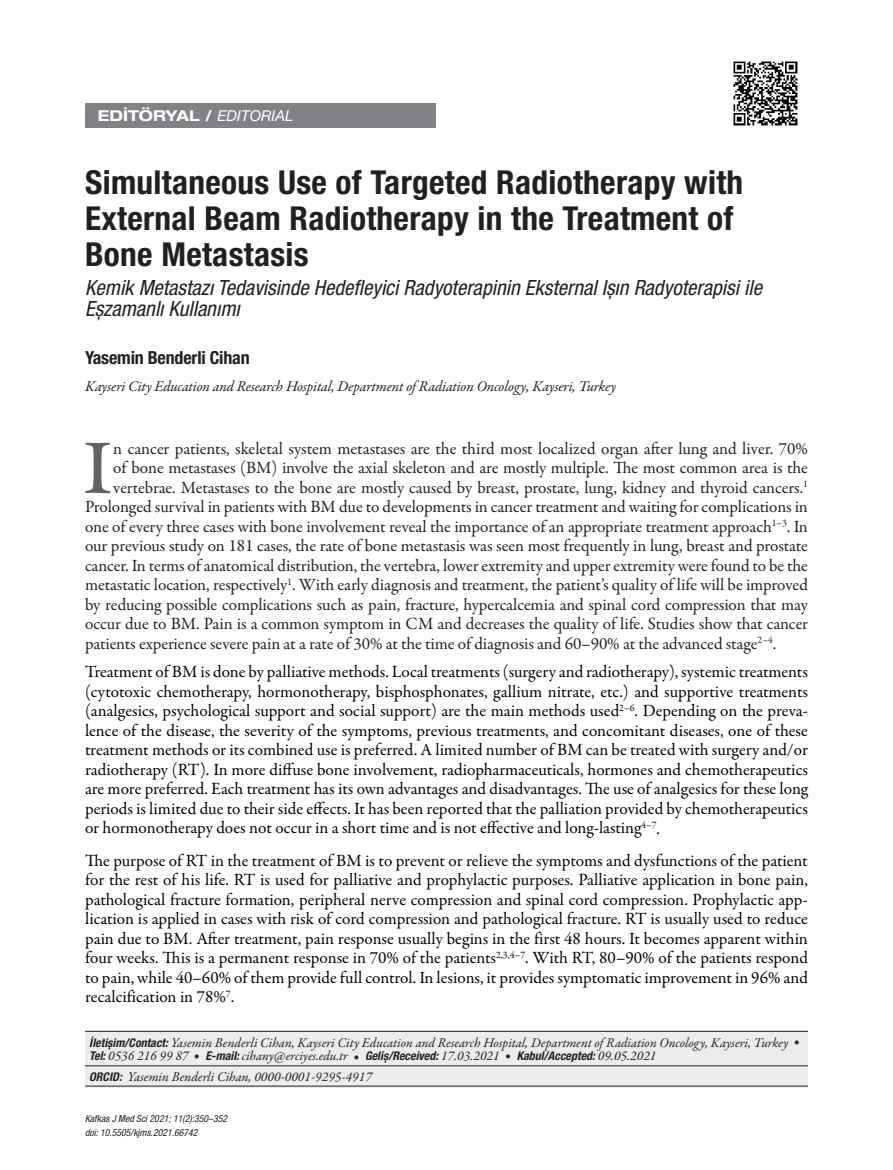
<style>
.page{position:relative;width:893px;height:1170px;background:#fff}
.page>*{position:absolute;margin:0;border:0;box-sizing:border-box;transform-origin:0 0}
.t1{font:77.4px "Garamond Premr Pro";color:#636366;scale:1.2 1}
.t2{font:700 condensed 33px/36px "Helvetica Neue LT Pro";letter-spacing:.01em;color:#231f20}
.t3{font:italic condensed 21px/21px "Helvetica Neue LT Pro";color:#231f20}
.t4{font:700 condensed 18px "Helvetica Neue LT Pro";letter-spacing:-.01em;color:#231f20}
.t5{font:17.25px/19.5px "Garamond Premr Pro";letter-spacing:-.005em;color:#000;text-align:justify}
.t6{font:17.25px "Garamond Premr Pro";letter-spacing:-.01em;color:#231f20}
.t7{font:italic 15px "Garamond Premr Pro";letter-spacing:-.01em;color:#231f20}
.t8{font:700 expanded 15px "Helvetica Neue LT Pro";color:#fff}
.t9{font:italic 13.5px/13.5px "Garamond Premr Pro";color:#231f20}
.t10{font:italic condensed 9.75px/13.5px "Helvetica Neue LT Pro";color:#231f20}
.s1{font-weight:400;font-style:italic;font-stretch:normal}
.s2{font-family:"Helvetica Neue LT Pro";font-weight:700;font-stretch:condensed;font-size:12px}
</style>
<div class="page">
<div style="left:85px;top:103px;width:351px;height:25px;background:#808285"></div>
<div style="left:85px;top:1030px;width:723px;height:57px;background:#ececee"></div>
<hr style="left:85px;top:1030px;width:723px;height:1px;background:#231f20">
<hr style="left:85px;top:1065px;width:723px;height:1px;background:#231f20">
<hr style="left:85px;top:1085px;width:723px;height:1px;background:#231f20">
<img style="left:733px;top:61px;width:64px;height:64px">
<p class="t8" style="left:98px;top:106px;width:197px">EDİTÖRYAL / <span class="s1">EDITORIAL</span></p>
<h2 class="t2" style="left:85px;top:163px;width:660px">Simultaneous Use of Targeted Radiotherapy with<br>External Beam Radiotherapy in the Treatment of<br>Bone Metastasis</h2>
<p class="t3" style="left:85px;top:278px;width:678px">Kemik Metastazı Tedavisinde Hedefleyici Radyoterapinin Eksternal Işın Radyoterapisi ile<br>Eşzamanlı Kullanımı</p>
<p class="t4" style="left:85px;top:347px;width:166px">Yasemin Benderli Cihan</p>
<p class="t7" style="left:85px;top:376px;width:533px">Kayseri City Education and Research Hospital, Department of Radiation Oncology, Kayseri, Turkey</p>
<h1 class="t1" style="left:82px;top:421px;width:28px">I</h1>
<p class="t6" style="left:113px;top:438px;width:696px">n cancer patients, skeletal system metastases are the third most localized organ after lung and liver. 70%</p>
<p class="t6" style="left:113px;top:457px;width:696px">of bone metastases (BM) involve the axial skeleton and are mostly multiple. The most common area is the</p>
<p class="t6" style="left:113px;top:477px;width:696px">vertebrae. Metastases to the bone are mostly caused by breast, prostate, lung, kidney and thyroid cancers.<sup>1</sup></p>
<p class="t6" style="left:85px;top:496px;width:724px">Prolonged survival in patients with BM due to developments in cancer treatment and waiting for complications in</p>
<p class="t6" style="left:85px;top:516px;width:724px">one of every three cases with bone involvement reveal the importance of an appropriate treatment approach<sup>1–3</sup>. In</p>
<p class="t6" style="left:85px;top:535px;width:724px">our previous study on 181 cases, the rate of bone metastasis was seen most frequently in lung, breast and prostate</p>
<p class="t6" style="left:85px;top:555px;width:724px">cancer. In terms of anatomical distribution, the vertebra, lower extremity and upper extremity were found to be the</p>
<p class="t6" style="left:85px;top:574px;width:724px">metastatic location, respectively<sup>1</sup>. With early diagnosis and treatment, the patient’s quality of life will be improved</p>
<p class="t6" style="left:85px;top:594px;width:724px">by reducing possible complications such as pain, fracture, hypercalcemia and spinal cord compression that may</p>
<p class="t6" style="left:85px;top:613px;width:724px">occur due to BM. Pain is a common symptom in CM and decreases the quality of life. Studies show that cancer</p>
<p class="t6" style="left:85px;top:633px;width:693px">patients experience severe pain at a rate of 30% at the time of diagnosis and 60–90% at the advanced stage<sup>2–4</sup>.</p>
<p class="t5" style="left:85px;top:662px;width:724px">Treatment of BM is done by palliative methods. Local treatments (surgery and radiotherapy), systemic treatments (cytotoxic chemotherapy, hormonotherapy, bisphosphonates, gallium nitrate, etc.) and supportive treatments (analgesics, psychological support and social support) are the main methods used<sup>2–6</sup>. Depending on the preva&shy;lence of the disease, the severity of the symptoms, previous treatments, and concomitant diseases, one of these treatment methods or its combined use is preferred. A limited number of BM can be treated with surgery and/or radiotherapy (RT). In more diffuse bone involvement, radiopharmaceuticals, hormones and chemotherapeutics are more preferred. Each treatment has its own advantages and disadvantages. The use of analgesics for these long periods is limited due to their side effects. It has been reported that the palliation provided by chemotherapeutics or hormonotherapy does not occur in a short time and is not effective and long-lasting<sup>4–7</sup>.</p>
<p class="t5" style="left:85px;top:850px;width:724px">The purpose of RT in the treatment of BM is to prevent or relieve the symptoms and dysfunctions of the patient for the rest of his life. RT is used for palliative and prophylactic purposes. Palliative application in bone pain, pathological fracture formation, peripheral nerve compression and spinal cord compression. Prophylactic app&shy;lication is applied in cases with risk of cord compression and pathological fracture. RT is usually used to reduce pain due to BM. After treatment, pain response usually begins in the first 48 hours. It becomes apparent within four weeks. This is a permanent response in 70% of the patients<sup>2,3,4–7</sup>. With RT, 80–90% of the patients respond to pain, while 40–60% of them provide full control. In lesions, it provides symptomatic improvement in 96% and recalcification in 78%<sup>7</sup>.</p>
<p class="t9" style="left:89px;top:1036px;width:712px"><span class="s2">İletişim/Contact:</span> Yasemin Benderli Cihan, Kayseri City Education and Research Hospital, Department of Radiation Oncology, Kayseri, Turkey •<br><span class="s2">Tel:</span> 0536 216 99 87 • <span class="s2">E-mail:</span> cihany@erciyes.edu.tr • <span class="s2">Geliş/Received:</span> 17.03.2021 • <span class="s2">Kabul/Accepted:</span> 09.05.2021</p>
<p class="t9" style="left:89px;top:1070px;width:284px"><span class="s2">ORCID:</span> Yasemin Benderli Cihan, 0000-0001-9295-4917</p>
<p class="t10" style="left:85px;top:1112px;width:144px">Kafkas J Med Sci 2021; 11(2):350–352 doi: 10.5505/kjms.2021.66742</p>
</div>
